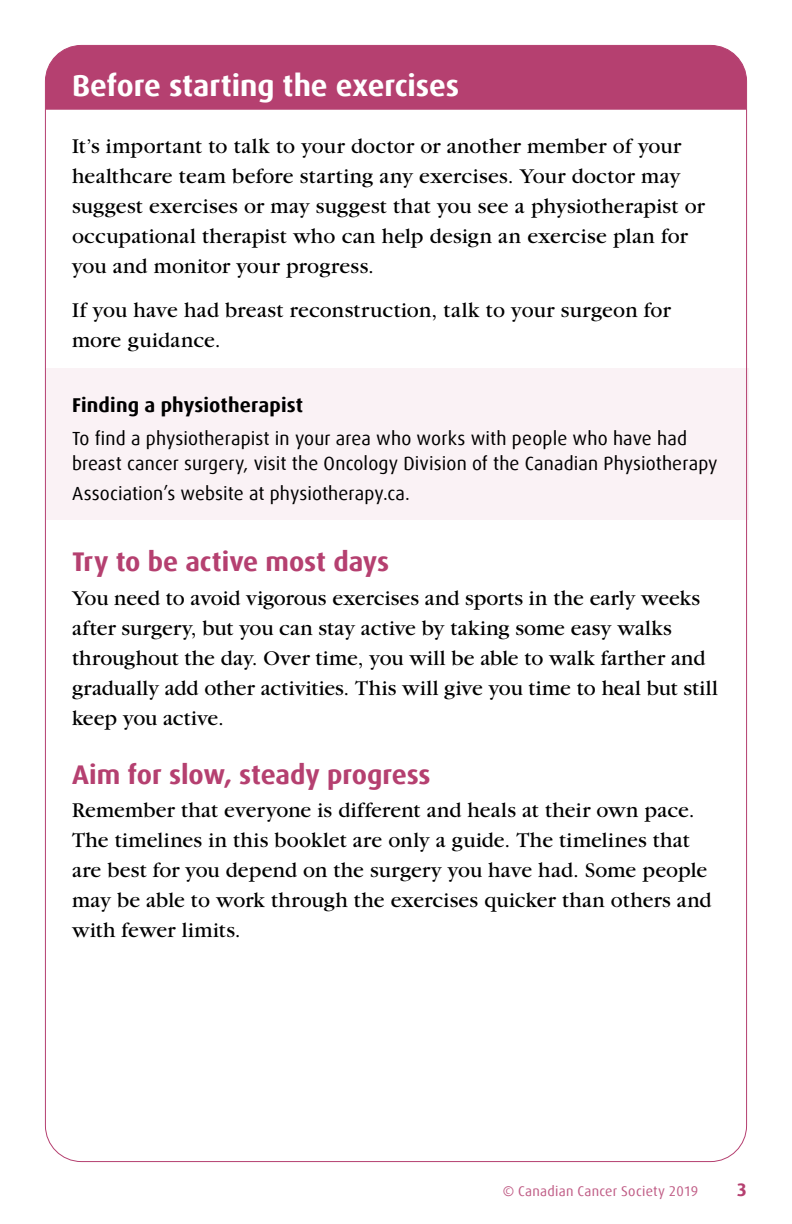
<style>
.page{position:relative;width:792px;height:1224px;background:#fff}
.page>*{position:absolute;margin:0;border:0;box-sizing:border-box;transform-origin:0 0}
.t1{font:700 30px "Dax Offc";color:#fff}
.t2{font:700 27px "Dax Offc";color:#b54070}
.t3{font:22px/30px "Garamond";letter-spacing:.01em;color:#000}
.t4{font:700 20px "Dax Offc";letter-spacing:.005em;color:#000}
.t5{font:19px/25px "Dax Offc";letter-spacing:.005em;color:#000}
.t6{font:700 18px "Dax Offc";color:#b54070}
.t7{font:14px "Dax Offc";letter-spacing:.02em;color:#c05d86}
</style>
<div class="page">
<div style="left:46px;top:369px;width:702px;height:151px;background:#faf2f5"></div>
<div style="left:45px;top:45px;width:702px;height:65px;background:#b54070"></div>
<h1 class="t1" style="left:72px;top:66px;width:389px">Before starting the exercises</h1>
<p class="t3" style="left:72px;top:131px;width:635px">It’s important to talk to your doctor or another member of your healthcare team before starting any exercises. Your doctor may suggest exercises or may suggest that you see a physiotherapist or occupational therapist who can help design an exercise plan for you and monitor your progress.</p>
<p class="t3" style="left:72px;top:295px;width:600px">If you have had breast reconstruction, talk to your surgeon for more guidance.</p>
<p class="t4" style="left:72px;top:393px;width:233px">Finding a physiotherapist</p>
<p class="t5" style="left:72px;top:426px;width:647px">To find a physiotherapist in your area who works with people who have had breast cancer surgery, visit the Oncology Division of the Canadian Physiotherapy</p>
<p class="t5" style="left:72px;top:481px;width:340px">Association’s website at physiotherapy.ca.</p>
<p class="t2" style="left:72px;top:545px;width:319px">Try to be active most days</p>
<p class="t3" style="left:72px;top:583px;width:647px">You need to avoid vigorous exercises and sports in the early weeks after surgery, but you can stay active by taking some easy walks throughout the day. Over time, you will be able to walk farther and gradually add other activities. This will give you time to heal but still keep you active.</p>
<p class="t2" style="left:72px;top:757px;width:360px">Aim for slow, steady progress</p>
<p class="t3" style="left:72px;top:796px;width:641px">Remember that everyone is different and heals at their own pace.<br>The timelines in this booklet are only a guide. The timelines that are best for you depend on the surgery you have had. Some people may be able to work through the exercises quicker than others and with fewer limits.</p>
<p class="t7" style="left:503px;top:1182px;width:197px">© Canadian Cancer Society 2019</p>
<p class="t6" style="left:737px;top:1178px;width:12px">3</p>
</div>
